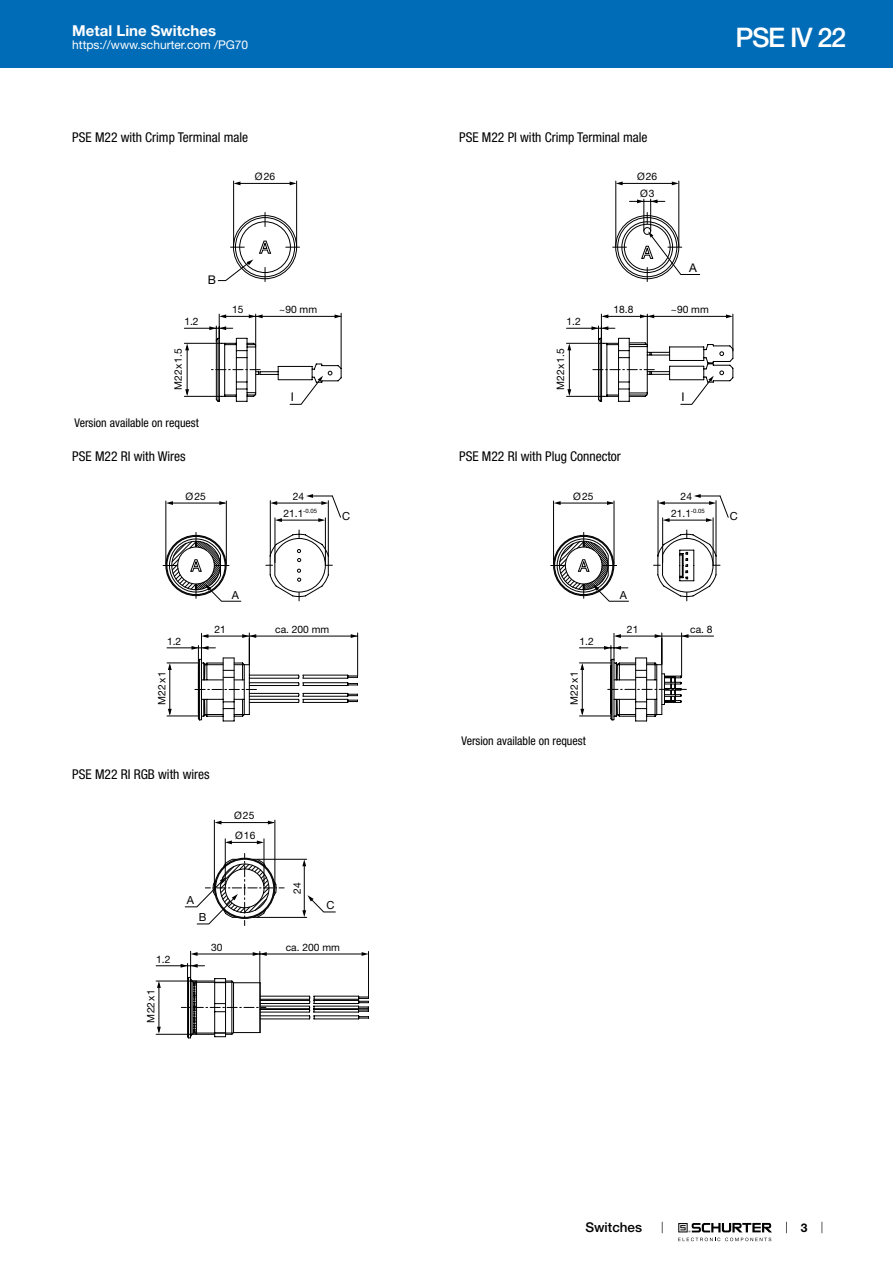
<style>
.page{position:relative;width:893px;height:1263px;background:#fff}
.page>*{position:absolute;margin:0;border:0;box-sizing:border-box;transform-origin:0 0}
.t1{font:500 27px "Helvetica Neue LT";letter-spacing:-.05em;color:#fff}
.t2{font:700 15px "Helvetica Neue LT";color:#fff}
.t3{font:condensed 13.5px "Helvetica Neue LT";color:#000}
.t4{font:500 13.5px "Helvetica Neue LT";color:#000}
.t5{font:condensed 12px "Helvetica Neue LT";color:#000}
.t6{font:12px "Helvetica Neue LT";color:#fff}
.t7{font:12px "Helvetica Neue LT";color:#000}
.t8{font:700 12px "Helvetica Neue LT";color:#000}
.t9{font:11.1px "Helvetica Neue LT";color:#000}
.t10{font:10.2px/19.8px "Helvetica Neue LT";color:#000}
.t11{font:6px "Helvetica Neue LT";color:#000}
.s1{font-size:10.2px}
</style>
<div class="page">
<svg style="left:678px;top:1223px;width:94px;height:18px"></svg>
<div style="left:0;top:0;width:893px;height:68px;background:#006bb6"></div>
<hr style="left:233px;top:181px;width:1px;height:66px;background:#000">
<hr style="left:296px;top:181px;width:1px;height:66px;background:#000">
<hr style="left:238px;top:183px;width:55px;height:1px;background:#000">
<svg style="left:234px;top:181px;width:6px;height:4px"></svg>
<svg style="left:290px;top:181px;width:7px;height:4px"></svg>
<svg style="left:218px;top:212px;width:82px;height:70px"></svg>
<hr style="left:184px;top:328px;width:49px;height:1px;background:#000">
<hr style="left:184px;top:343px;width:35px;height:1px;background:#000">
<hr style="left:184px;top:396px;width:35px;height:1px;background:#000">
<hr style="left:187px;top:346px;width:1px;height:48px;background:#000">
<svg style="left:185px;top:389px;width:4px;height:7px"></svg>
<svg style="left:185px;top:343px;width:4px;height:7px"></svg>
<svg style="left:209px;top:313px;width:132px;height:91px"></svg>
<hr style="left:616px;top:181px;width:1px;height:66px;background:#000">
<hr style="left:679px;top:181px;width:1px;height:66px;background:#000">
<hr style="left:620px;top:183px;width:55px;height:1px;background:#000">
<svg style="left:616px;top:181px;width:7px;height:4px"></svg>
<svg style="left:672px;top:181px;width:7px;height:4px"></svg>
<hr style="left:733px;top:314px;width:1px;height:37px;background:#000">
<hr style="left:644px;top:199px;width:1px;height:32px;background:#000">
<hr style="left:650px;top:199px;width:1px;height:32px;background:#000">
<hr style="left:629px;top:201px;width:36px;height:1px;background:#000">
<svg style="left:651px;top:199px;width:6px;height:4px"></svg>
<svg style="left:637px;top:199px;width:7px;height:4px"></svg>
<svg style="left:566px;top:212px;width:167px;height:192px"></svg>
<hr style="left:166px;top:501px;width:1px;height:63px;background:#000">
<hr style="left:226px;top:501px;width:1px;height:63px;background:#000">
<hr style="left:171px;top:503px;width:54px;height:1px;background:#000">
<svg style="left:166px;top:501px;width:7px;height:4px"></svg>
<svg style="left:219px;top:501px;width:7px;height:4px"></svg>
<hr style="left:275px;top:518px;width:1px;height:44px;background:#000">
<hr style="left:325px;top:518px;width:1px;height:47px;background:#000">
<hr style="left:270px;top:501px;width:1px;height:56px;background:#000">
<hr style="left:328px;top:501px;width:1px;height:56px;background:#000">
<svg style="left:270px;top:494px;width:71px;height:28px"></svg>
<hr style="left:167px;top:648px;width:48px;height:1px;background:#000">
<svg style="left:191px;top:633px;width:167px;height:88px"></svg>
<hr style="left:167px;top:663px;width:31px;height:1px;background:#000">
<hr style="left:167px;top:716px;width:31px;height:1px;background:#000">
<hr style="left:170px;top:666px;width:1px;height:47px;background:#000">
<svg style="left:168px;top:709px;width:4px;height:7px"></svg>
<svg style="left:168px;top:663px;width:4px;height:7px"></svg>
<svg style="left:163px;top:532px;width:78px;height:70px"></svg>
<svg style="left:266px;top:530px;width:67px;height:71px"></svg>
<hr style="left:553px;top:501px;width:1px;height:63px;background:#000">
<hr style="left:614px;top:501px;width:1px;height:63px;background:#000">
<hr style="left:617px;top:636px;width:96px;height:1px;background:#000">
<hr style="left:558px;top:503px;width:55px;height:1px;background:#000">
<svg style="left:554px;top:501px;width:7px;height:4px"></svg>
<svg style="left:607px;top:501px;width:7px;height:4px"></svg>
<hr style="left:662px;top:518px;width:1px;height:44px;background:#000">
<hr style="left:713px;top:518px;width:1px;height:47px;background:#000">
<hr style="left:658px;top:501px;width:1px;height:56px;background:#000">
<hr style="left:716px;top:501px;width:1px;height:56px;background:#000">
<svg style="left:658px;top:494px;width:71px;height:28px"></svg>
<hr style="left:579px;top:648px;width:49px;height:1px;background:#000">
<hr style="left:579px;top:663px;width:32px;height:1px;background:#000">
<hr style="left:579px;top:716px;width:32px;height:1px;background:#000">
<hr style="left:582px;top:666px;width:1px;height:47px;background:#000">
<svg style="left:580px;top:709px;width:4px;height:7px"></svg>
<svg style="left:580px;top:663px;width:4px;height:7px"></svg>
<svg style="left:550px;top:532px;width:79px;height:70px"></svg>
<svg style="left:653px;top:530px;width:67px;height:71px"></svg>
<svg style="left:604px;top:633px;width:84px;height:88px"></svg>
<hr style="left:156px;top:1034px;width:36px;height:1px;background:#000">
<hr style="left:156px;top:981px;width:39px;height:1px;background:#000">
<hr style="left:264px;top:838px;width:1px;height:48px;background:#000">
<hr style="left:225px;top:838px;width:1px;height:48px;background:#000">
<hr style="left:214px;top:820px;width:1px;height:67px;background:#000">
<hr style="left:275px;top:820px;width:1px;height:67px;background:#000">
<hr style="left:219px;top:822px;width:55px;height:1px;background:#000">
<svg style="left:215px;top:821px;width:6px;height:3px"></svg>
<svg style="left:268px;top:821px;width:7px;height:3px"></svg>
<svg style="left:225px;top:840px;width:39px;height:4px"></svg>
<hr style="left:156px;top:965px;width:49px;height:1px;background:#000">
<hr style="left:159px;top:984px;width:1px;height:47px;background:#000">
<svg style="left:157px;top:1027px;width:4px;height:7px"></svg>
<svg style="left:157px;top:981px;width:4px;height:7px"></svg>
<svg style="left:181px;top:853px;width:188px;height:186px"></svg>
<p class="t2" style="left:72px;top:21px;width:145px">Metal Line Switches</p>
<p class="t6" style="left:72px;top:38px;width:178px">https://www.schurter.com /PG70</p>
<p class="t3" style="left:72px;top:130px;width:177px">PSE M22 with Crimp Terminal male</p>
<p class="t10" style="left:255px;top:166px;width:22px">Ø26</p>
<p class="t7" style="left:208px;top:272px;width:10px">B</p>
<p class="t10" style="left:184px;top:311px;width:16px">1.2</p>
<p class="t10" style="left:168px;top:390px;width:43px;rotate:-90deg">M22x1.5</p>
<p class="t5" style="left:74px;top:416px;width:126px">Version available on request</p>
<p class="t3" style="left:72px;top:448px;width:115px">PSE M22 RI with Wires</p>
<p class="t10" style="left:232px;top:300px;width:13px">15</p>
<p class="t10" style="left:279px;top:300px;width:39px">~90 mm</p>
<p class="t7" style="left:291px;top:390px;width:5px">I</p>
<p class="t10" style="left:186px;top:486px;width:22px">Ø25</p>
<p class="t10" style="left:293px;top:486px;width:13px">24</p>
<p class="t11" style="left:283px;top:507px;width:35px"><span class="s1">21.1</span>-0.05</p>
<p class="t9" style="left:342px;top:510px;width:10px">C</p>
<p class="t9" style="left:232px;top:588px;width:9px">A</p>
<p class="t10" style="left:167px;top:631px;width:16px">1.2</p>
<p class="t10" style="left:152px;top:705px;width:35px;rotate:-90deg">M22x1</p>
<p class="t10" style="left:214px;top:619px;width:13px">21</p>
<p class="t10" style="left:275px;top:619px;width:56px">ca. 200 mm</p>
<p class="t3" style="left:72px;top:766px;width:139px">PSE M22 RI RGB with wires</p>
<p class="t9" style="left:187px;top:893px;width:9px">A</p>
<p class="t9" style="left:199px;top:910px;width:9px">B</p>
<p class="t10" style="left:234px;top:806px;width:23px">Ø25<br>Ø16</p>
<p class="t10" style="left:287px;top:894px;width:13px;rotate:-90deg">24</p>
<p class="t9" style="left:326px;top:899px;width:10px">C</p>
<p class="t10" style="left:156px;top:950px;width:16px">1.2</p>
<p class="t10" style="left:141px;top:1023px;width:35px;rotate:-90deg">M22x1</p>
<p class="t10" style="left:211px;top:937px;width:13px">30</p>
<p class="t10" style="left:286px;top:937px;width:56px">ca. 200 mm</p>
<h1 class="t1" style="left:735px;top:21px;width:112px">PSE IV 22</h1>
<p class="t3" style="left:459px;top:130px;width:190px">PSE M22 PI with Crimp Terminal male</p>
<p class="t10" style="left:637px;top:166px;width:22px">Ø26</p>
<p class="t10" style="left:640px;top:183px;width:16px">Ø3</p>
<p class="t7" style="left:689px;top:260px;width:9px">A</p>
<p class="t10" style="left:566px;top:311px;width:16px">1.2</p>
<p class="t10" style="left:550px;top:390px;width:43px;rotate:-90deg">M22x1.5</p>
<p class="t10" style="left:613px;top:300px;width:21px">18.8</p>
<p class="t10" style="left:671px;top:300px;width:39px">~90 mm</p>
<p class="t7" style="left:682px;top:390px;width:5px">I</p>
<p class="t3" style="left:459px;top:448px;width:163px">PSE M22 RI with Plug Connector</p>
<p class="t10" style="left:573px;top:486px;width:22px">Ø25</p>
<p class="t10" style="left:681px;top:486px;width:13px">24</p>
<p class="t11" style="left:671px;top:507px;width:35px"><span class="s1">21.1</span>-0.05</p>
<p class="t9" style="left:730px;top:510px;width:10px">C</p>
<p class="t10" style="left:579px;top:631px;width:16px">1.2</p>
<p class="t10" style="left:564px;top:705px;width:35px;rotate:-90deg">M22x1</p>
<p class="t5" style="left:461px;top:734px;width:126px">Version available on request</p>
<p class="t9" style="left:620px;top:588px;width:9px">A</p>
<p class="t10" style="left:627px;top:619px;width:13px">21</p>
<p class="t10" style="left:690px;top:619px;width:24px">ca. 8</p>
<p class="t4" style="left:585px;top:1219px;width:58px">Switches</p>
<p class="t8" style="left:801px;top:1220px;width:8px">3</p>
</div>
